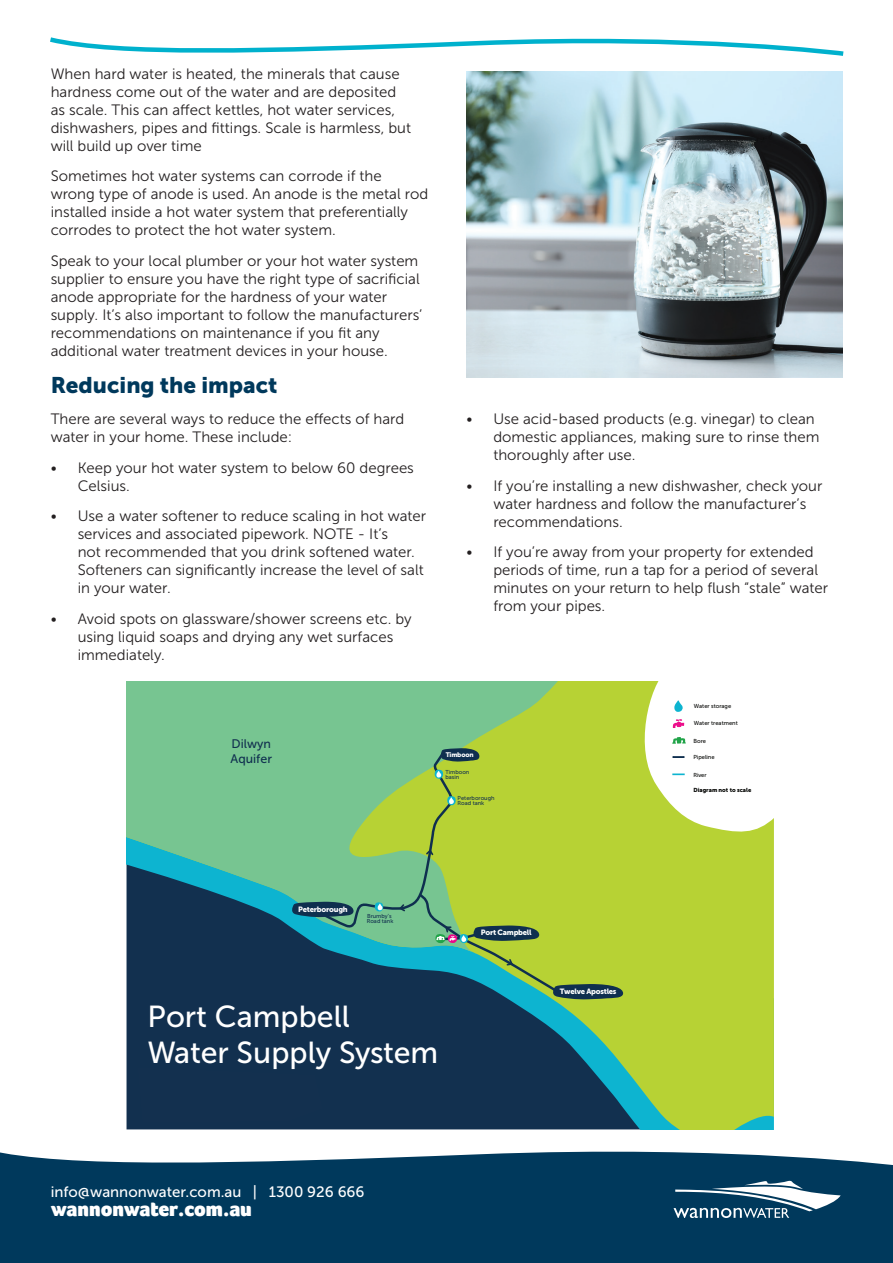
<style>
.page{position:relative;width:893px;height:1263px;background:#fff}
.page>*{position:absolute;margin:0;border:0;box-sizing:border-box;transform-origin:0 0}
.t1{font:30.3px/36.5px "Museo Sans 500";color:#fff}
.t2{font:22.5px "Museo Sans 900";color:#00395c}
.t3{font:900 21px "Foco";color:#fff}
.t4{font:15px/18px "Museo Sans 300";color:#231f20}
.t5{font:15px "Museo Sans 500";color:#fff}
.t6{font:12.45px "Museo Sans 500";color:#0f2f4f}
.t7{font:12.45px "Museo Sans 500";color:#12304f}
.t8{font:7.65px "Museo Sans 900";letter-spacing:-.03em;color:#fff}
.t9{font:6.6px "Museo Sans 900";letter-spacing:-.03em;color:#fff}
.t10{font:5.7px/5.2px "Museo Sans 500";color:#12304f}
.t11{font:5.7px "Museo Sans 500";color:#040503}
.t12{font:5.7px "Museo Sans 900";color:#040503}
</style>
<div class="page">
<img style="left:466px;top:72px;width:376px;height:306px">
<svg style="left:127px;top:681px;width:647px;height:448px;background:#5d7f47"></svg>
<svg style="left:127px;top:681px;width:433px;height:273px;background:#62ac85"></svg>
<svg style="left:633px;top:681px;width:141px;height:154px"></svg>
<svg style="left:290px;top:748px;width:333px;height:252px;background:#82b55b"></svg>
<div style="left:137px;top:1067px;width:186px;height:56px;background:#13304f"></div>
<div style="left:0;top:1151px;width:893px;height:112px;background:#00395c"></div>
<svg style="left:673px;top:1180px;width:168px;height:38px"></svg>
<svg style="left:50px;top:37px;width:794px;height:19px"></svg>
<p class="t4" style="left:51px;top:65px;width:362px">When hard water is heated, the minerals that cause hardness come out of the water and are deposited as scale. This can affect kettles, hot water services, dishwashers, pipes and fittings. Scale is harmless, but will build up over time</p>
<p class="t4" style="left:51px;top:167px;width:379px">Sometimes hot water systems can corrode if the wrong type of anode is used. An anode is the metal rod installed inside a hot water system that preferentially corrodes to protect the hot water system.</p>
<p class="t4" style="left:51px;top:252px;width:373px">Speak to your local plumber or your hot water system supplier to ensure you have the right type of sacrificial anode appropriate for the hardness of your water supply. It’s also important to follow the manufacturers’ recommendations on maintenance if you fit any additional water treatment devices in your house.</p>
<h2 class="t2" style="left:51px;top:372px;width:228px">Reducing the impact</h2>
<p class="t4" style="left:51px;top:410px;width:355px">There are several ways to reduce the effects of hard water in your home. These include:</p>
<p class="t4" style="left:78px;top:458px;width:338px;text-indent:-27px">• Keep your hot water system to below 60 degrees<br>Celsius.</p>
<p class="t4" style="left:78px;top:507px;width:350px;text-indent:-27px">• Use a water softener to reduce scaling in hot water services and associated pipework. NOTE - It’s<br>not recommended that you drink softened water.<br>Softeners can significantly increase the level of salt in your water.</p>
<p class="t4" style="left:78px;top:610px;width:336px;text-indent:-27px">• Avoid spots on glassware/shower screens etc. by using liquid soaps and drying any wet surfaces immediately.</p>
<p class="t7" style="left:232px;top:737px;width:41px">Dilwyn</p>
<p class="t6" style="left:231px;top:751px;width:43px">Aquifer</p>
<p class="t4" style="left:493px;top:410px;width:328px;text-indent:-27px">• Use acid-based products (e.g. vinegar) to clean domestic appliances, making sure to rinse them thoroughly after use.</p>
<p class="t4" style="left:493px;top:476px;width:330px;text-indent:-27px">• If you’re installing a new dishwasher, check your water hardness and follow the manufacturer’s recommendations.</p>
<p class="t4" style="left:493px;top:543px;width:336px;text-indent:-27px">• If you’re away from your property for extended periods of time, run a tap for a period of several minutes on your return to help flush “stale” water from your pipes.</p>
<p class="t9" style="left:446px;top:751px;width:29px">Timboon</p>
<p class="t10" style="left:445px;top:769px;width:25px">Timboon basin</p>
<p class="t10" style="left:458px;top:795px;width:38px">Peterborough<br>Road tank</p>
<p class="t11" style="left:694px;top:703px;width:39px">Water storage</p>
<p class="t11" style="left:694px;top:720px;width:45px">Water treatment</p>
<p class="t11" style="left:693px;top:738px;width:14px">Bore</p>
<p class="t11" style="left:693px;top:754px;width:23px">Pipeline</p>
<p class="t11" style="left:693px;top:772px;width:15px">River</p>
<p class="t12" style="left:693px;top:787px;width:59px">Diagram not to scale</p>
<p class="t8" style="left:298px;top:904px;width:51px">Peterborough</p>
<p class="t10" style="left:367px;top:913px;width:28px">Brumby’s<br>Road tank</p>
<h1 class="t1" style="left:148px;top:998px;width:292px">Port Campbell<br>Water Supply System</h1>
<p class="t8" style="left:481px;top:928px;width:52px">Port Campbell</p>
<p class="t8" style="left:560px;top:987px;width:58px">Twelve Apostles</p>
<p class="t5" style="left:51px;top:1183px;width:315px">info@wannonwater.com.au | 1300 926 666</p>
<h3 class="t3" style="left:51px;top:1195px;width:203px">wannonwater.com.au</h3>
</div>
